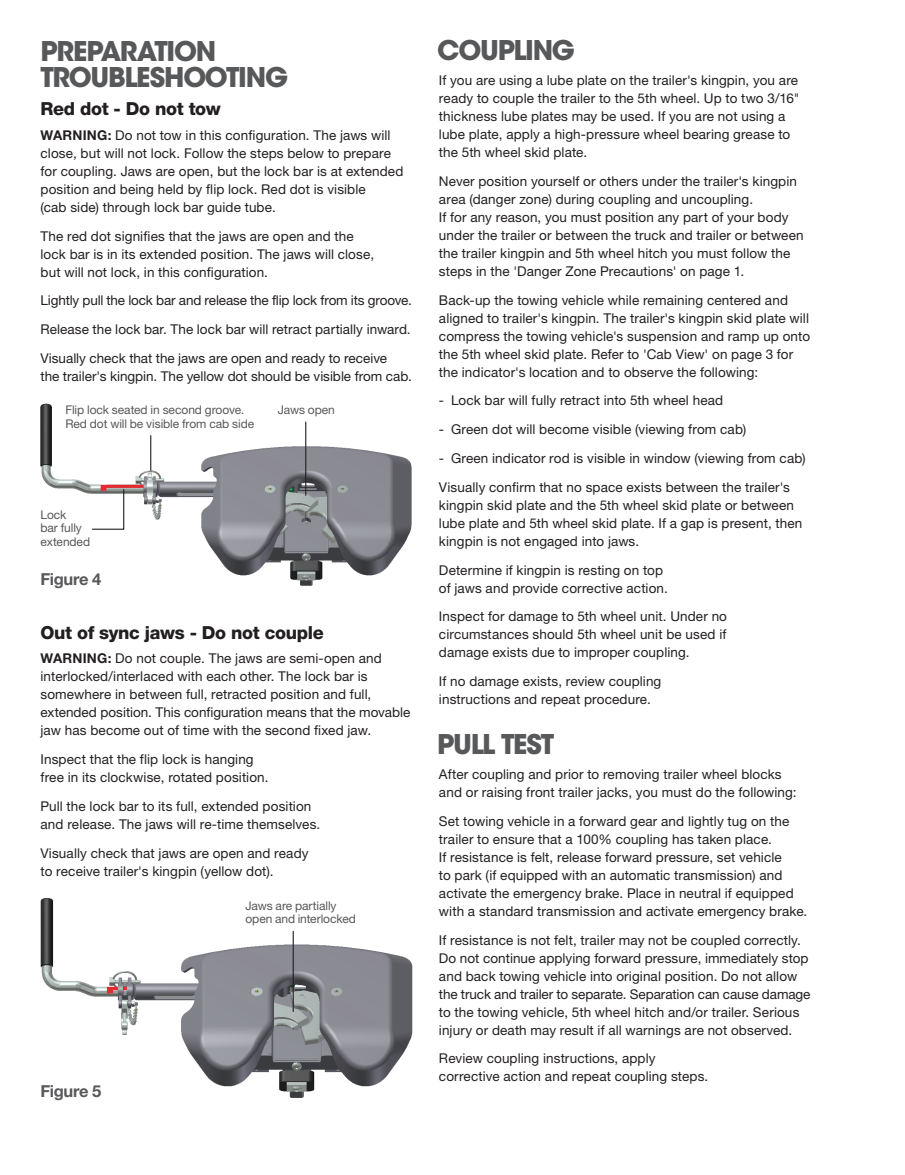
<style>
.page{position:relative;width:905px;height:1175px;background:#fff}
.page>*{position:absolute;margin:0;border:0;box-sizing:border-box;transform-origin:0 0}
.t1{font:700 27px/26.5px "ITC Avant Garde Std";letter-spacing:-.05em;color:#57585a}
.t2{font:800 18px "Helvetica Neue LT Std";color:#231f20}
.t3{font:700 16.5px "Helvetica Neue LT Std";letter-spacing:-.02em;color:#57585a}
.t4{font:13.5px/18px "Helvetica Neue LT Std";letter-spacing:.01em;color:#231f20}
.t5{font:12px/13.5px "Helvetica Neue LT Std";letter-spacing:-.01em;color:#57585a}
.s1{font-weight:700}
</style>
<div class="page">
<img style="left:40px;top:898px;width:373px;height:200px">
<img style="left:40px;top:403px;width:372px;height:183px">
<svg style="left:91px;top:488px;width:34px;height:42px"></svg>
<hr style="left:150px;top:435px;width:1px;height:36px;background:#231f20">
<hr style="left:305px;top:421px;width:1px;height:74px;background:#231f20">
<hr style="left:292px;top:931px;width:2px;height:80px;background:#231f20">
<h1 class="t1" style="left:40px;top:37px;width:215px;text-indent:114px">TION<br>TROUBLESHOOTING</h1>
<h2 class="t2" style="left:40px;top:98px;width:182px">Red dot - Do not tow</h2>
<h1 class="t1" style="left:40px;top:37px;width:69px">PREPARA</h1>
<p class="t4" style="left:40px;top:126px;width:364px"><span class="s1">WARNING:</span> Do not tow in this configuration. The jaws will close, but will not lock. Follow the steps below to prepare for coupling. Jaws are open, but the lock bar is at extended position and being held by flip lock. Red dot is visible<br>(cab side) through lock bar guide tube.</p>
<p class="t4" style="left:40px;top:227px;width:335px">The red dot signifies that the jaws are open and the lock bar is in its extended position. The jaws will close, but will not lock, in this configuration.</p>
<p class="t4" style="left:40px;top:286px;width:373px;line-height:28.8px;text-align:justify">Lightly pull the lock bar and release the flip lock from its groove.<br>Release the lock bar. The lock bar will retract partially inward.<br>Visually check that the jaws are open and ready to receive</p>
<p class="t4" style="left:40px;top:367px;width:373px">the trailer's kingpin. The yellow dot should be visible from cab.</p>
<p class="t5" style="left:65px;top:403px;width:190px">Flip lock seated in second groove.<br>Red dot will be visible from cab side</p>
<p class="t5" style="left:278px;top:403px;width:59px">Jaws open</p>
<p class="t5" style="left:41px;top:507px;width:51px">Lock<br>bar fully extended</p>
<p class="t3" style="left:40px;top:569px;width:62px">Figure 4</p>
<h2 class="t2" style="left:40px;top:621px;width:285px">Out of sync jaws - Do not couple</h2>
<p class="t4" style="left:40px;top:649px;width:371px"><span class="s1">WARNING:</span> Do not couple. The jaws are semi-open and interlocked/interlaced with each other. The lock bar is somewhere in between full, retracted position and full, extended position. This configuration means that the movable jaw has become out of time with the second fixed jaw.</p>
<p class="t4" style="left:40px;top:750px;width:229px">Inspect that the flip lock is hanging free in its clockwise, rotated position.</p>
<p class="t4" style="left:40px;top:797px;width:281px">Pull the lock bar to its full, extended position and release. The jaws will re-time themselves.</p>
<p class="t4" style="left:40px;top:843px;width:269px">Visually check that jaws are open and ready to receive trailer's kingpin (yellow dot).</p>
<p class="t3" style="left:40px;top:1080px;width:62px">Figure 5</p>
<p class="t5" style="left:245px;top:898px;width:112px">Jaws are partially open and interlocked</p>
<h1 class="t1" style="left:437px;top:37px;width:105px">COUPLING</h1>
<p class="t4" style="left:439px;top:71px;width:362px">If you are using a lube plate on the trailer's kingpin, you are ready to couple the trailer to the 5th wheel. Up to two 3/16" thickness lube plates may be used. If you are not using a lube plate, apply a high-pressure wheel bearing grease to the 5th wheel skid plate.</p>
<p class="t4" style="left:439px;top:172px;width:366px">Never position yourself or others under the trailer's kingpin area (danger zone) during coupling and uncoupling.<br>If for any reason, you must position any part of your body under the trailer or between the truck and trailer or between the trailer kingpin and 5th wheel hitch you must follow the steps in the 'Danger Zone Precautions' on page 1.</p>
<p class="t4" style="left:439px;top:290px;width:372px">Back-up the towing vehicle while remaining centered and aligned to trailer's kingpin. The trailer's kingpin skid plate will compress the towing vehicle's suspension and ramp up onto the 5th wheel skid plate. Refer to 'Cab View' on page 3 for the indicator's location and to observe the following:</p>
<p class="t4" style="left:439px;top:391px;width:286px">- Lock bar will fully retract into 5th wheel head</p>
<p class="t4" style="left:439px;top:420px;width:309px">- Green dot will become visible (viewing from cab)</p>
<p class="t4" style="left:439px;top:443px;width:368px;line-height:28.8px">- Green indicator rod is visible in window (viewing from cab)<br>Visually confirm that no space exists between the trailer's</p>
<p class="t4" style="left:439px;top:496px;width:365px">kingpin skid plate and the 5th wheel skid plate or between lube plate and 5th wheel skid plate. If a gap is present, then kingpin is not engaged into jaws.</p>
<p class="t4" style="left:439px;top:560px;width:230px">Determine if kingpin is resting on top of jaws and provide corrective action.</p>
<p class="t4" style="left:439px;top:607px;width:289px;text-align:justify">Inspect for damage to 5th wheel unit. Under no circumstances should 5th wheel unit be used if damage exists due to improper coupling.</p>
<p class="t4" style="left:439px;top:672px;width:224px">If no damage exists, review coupling instructions and repeat procedure.</p>
<h1 class="t1" style="left:437px;top:731px;width:119px">PULL TEST</h1>
<p class="t4" style="left:439px;top:765px;width:359px">After coupling and prior to removing trailer wheel blocks and or raising front trailer jacks, you must do the following:</p>
<p class="t4" style="left:439px;top:811px;width:370px">Set towing vehicle in a forward gear and lightly tug on the trailer to ensure that a 100% coupling has taken place.<br>If resistance is felt, release forward pressure, set vehicle<br>to park (if equipped with an automatic transmission) and activate the emergency brake. Place in neutral if equipped with a standard transmission and activate emergency brake.</p>
<p class="t4" style="left:439px;top:930px;width:373px">If resistance is not felt, trailer may not be coupled correctly.<br>Do not continue applying forward pressure, immediately stop and back towing vehicle into original position. Do not allow the truck and trailer to separate. Separation can cause damage to the towing vehicle, 5th wheel hitch and/or trailer. Serious injury or death may result if all warnings are not observed.</p>
<p class="t4" style="left:439px;top:1049px;width:271px">Review coupling instructions, apply corrective action and repeat coupling steps.</p>
</div>
